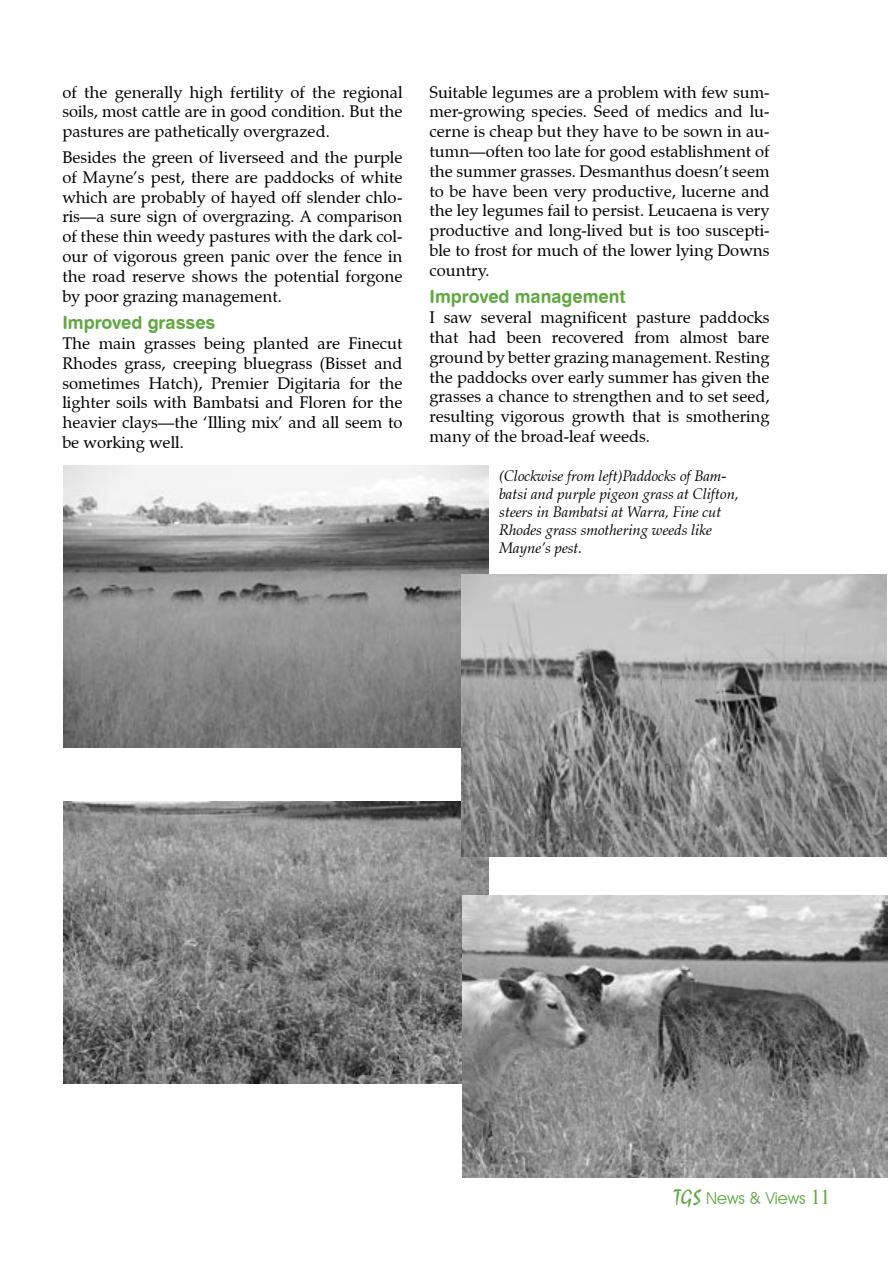
<style>
.page{position:relative;width:893px;height:1263px;background:#fff}
.page>*{position:absolute;margin:0;border:0;box-sizing:border-box;transform-origin:0 0}
.t1{font:18px "Swiss 721 BT Bold Rounded";color:#5fa841}
.t2{font:16.5px/19.8px "Zapf Calligraphic 801 BT";color:#000;text-align:justify}
.t3{font:16.5px "Avant Garde IT Cby BT";color:#5fa841}
.t4{font:italic 15px/18px "Zapf Calligraphic 801 BT";color:#000}
.s1{font-family:"Staccato 222 BT";font-size:21px}
.s2{font-family:"Times New Roman";font-size:21px}
</style>
<div class="page">
<img style="left:64px;top:801px;width:425px;height:283px">
<img style="left:64px;top:466px;width:425px;height:282px">
<img style="left:461px;top:574px;width:425px;height:282px">
<img style="left:462px;top:895px;width:425px;height:282px">
<p class="t2" style="left:62px;top:82px;width:342px">of the generally high fertility of the regional soils, most cattle are in good condition. But the pastures are pathetically overgrazed.</p>
<p class="t2" style="left:62px;top:147px;width:342px">Besides the green of liverseed and the purple of Mayne’s pest, there are paddocks of white which are probably of hayed off slender chlo&shy;ris—a sure sign of overgrazing. A comparison of these thin weedy pastures with the dark col&shy;our of vigorous green panic over the fence in the road reserve shows the potential forgone by poor grazing management.</p>
<p class="t1" style="left:62px;top:311px;width:155px">Improved grasses</p>
<p class="t2" style="left:62px;top:333px;width:342px">The main grasses being planted are Finecut Rhodes grass, creeping bluegrass (Bisset and sometimes Hatch), Premier Digitaria for the lighter soils with Bambatsi and Floren for the heavier clays—the ‘Illing mix’ and all seem to be working well.</p>
<p class="t2" style="left:429px;top:82px;width:342px">Suitable legumes are a problem with few sum&shy;mer-growing species. Seed of medics and lu&shy;cerne is cheap but they have to be sown in au&shy;tumn—often too late for good establishment of the summer grasses. Desmanthus doesn’t seem to be have been very productive, lucerne and the ley legumes fail to persist. Leucaena is very productive and long-lived but is too suscepti&shy;ble to frost for much of the lower lying Downs country.</p>
<p class="t1" style="left:429px;top:286px;width:198px">Improved management</p>
<p class="t2" style="left:429px;top:308px;width:342px">I saw several magnificent pasture paddocks that had been recovered from almost bare ground by better grazing management. Resting the paddocks over early summer has given the grasses a chance to strengthen and to set seed, resulting vigorous growth that is smothering many of the broad-leaf weeds.</p>
<p class="t4" style="left:499px;top:467px;width:241px">(Clockwise from left)Paddocks of Bam&shy;batsi and purple pigeon grass at Clifton, steers in Bambatsi at Warra, Fine cut Rhodes grass smothering weeds like Mayne’s pest.</p>
<p class="t3" style="left:673px;top:1188px;width:159px"><span class="s1">TGS</span> News &amp; Views <span class="s2">11</span></p>
</div>
